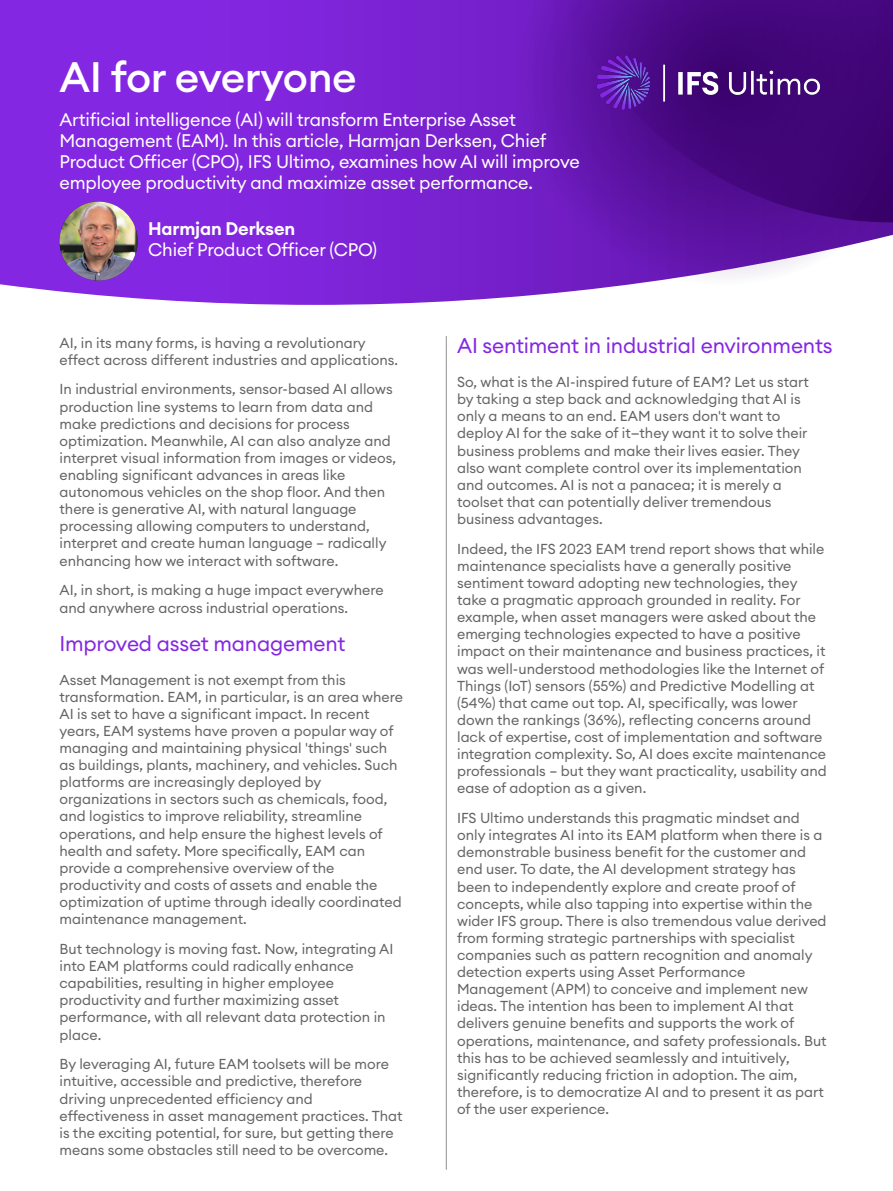
<style>
.page{position:relative;width:893px;height:1191px;background:#fff}
.page>*{position:absolute;margin:0;border:0;box-sizing:border-box;transform-origin:0 0}
.t1{font:500 42px "Euclid Circular A";letter-spacing:-.01em;color:#fff}
.t2{font:21px "Euclid Circular A";letter-spacing:-.01em;color:#8427e2}
.t3{font:18px/21px "Euclid Circular A";letter-spacing:-.01em;color:#fff}
.t4{font:600 18px "Euclid Circular A";letter-spacing:-.01em;color:#fff}
.t5{font:14.25px/17.1px "Euclid Circular A";color:#656565}
</style>
<div class="page">
<svg style="left:0;top:0;width:522px;height:305px;background:#8128db"></svg>
<svg style="left:508px;top:0;width:385px;height:296px;background:#6627a3"></svg>
<img style="left:596px;top:48px;width:237px;height:71px">
<hr style="left:446px;top:336px;width:1px;height:833px;background:#919191">
<img style="left:60px;top:202px;width:78px;height:79px;border-radius:39px">
<h1 class="t1" style="left:60px;top:50px;width:299px">AI for everyone</h1>
<p class="t3" style="left:60px;top:109px;width:522px">Artificial intelligence (AI) will transform Enterprise Asset Management (EAM). In this article, Harmjan Derksen, Chief Product Officer (CPO), IFS Ultimo, examines how AI will improve employee productivity and maximize asset performance.</p>
<p class="t4" style="left:148px;top:217px;width:148px">Harmjan Derksen</p>
<p class="t3" style="left:148px;top:239px;width:230px">Chief Product Officer (CPO)</p>
<p class="t5" style="left:60px;top:334px;width:340px">AI, in its many forms, is having a revolutionary effect across different industries and applications.</p>
<p class="t5" style="left:60px;top:381px;width:338px">In industrial environments, sensor-based AI allows production line systems to learn from data and make predictions and decisions for process optimization. Meanwhile, AI can also analyze and interpret visual information from images or videos, enabling significant advances in areas like autonomous vehicles on the shop floor. And then there is generative AI, with natural language processing allowing computers to understand, interpret and create human language – radically enhancing how we interact with software.</p>
<p class="t5" style="left:60px;top:581px;width:326px">AI, in short, is making a huge impact everywhere and anywhere across industrial operations.</p>
<h2 class="t2" style="left:60px;top:629px;width:287px">Improved asset management</h2>
<p class="t5" style="left:60px;top:671px;width:345px">Asset Management is not exempt from this transformation. EAM, in particular, is an area where AI is set to have a significant impact. In recent years, EAM systems have proven a popular way of managing and maintaining physical 'things' such as buildings, plants, machinery, and vehicles. Such platforms are increasingly deployed by organizations in sectors such as chemicals, food, and logistics to improve reliability, streamline operations, and help ensure the highest levels of health and safety. More specifically, EAM can provide a comprehensive overview of the productivity and costs of assets and enable the optimization of uptime through ideally coordinated maintenance management.</p>
<p class="t5" style="left:60px;top:940px;width:335px">But technology is moving fast. Now, integrating AI into EAM platforms could radically enhance capabilities, resulting in higher employee productivity and further maximizing asset performance, with all relevant data protection in place.</p>
<p class="t5" style="left:60px;top:1055px;width:344px">By leveraging AI, future EAM toolsets will be more intuitive, accessible and predictive, therefore driving unprecedented efficiency and effectiveness in asset management practices. That is the exciting potential, for sure, but getting there means some obstacles still need to be overcome.</p>
<h2 class="t2" style="left:457px;top:332px;width:377px">AI sentiment in industrial environments</h2>
<p class="t5" style="left:457px;top:373px;width:353px">So, what is the AI-inspired future of EAM? Let us start by taking a step back and acknowledging that AI is only a means to an end. EAM users don't want to deploy AI for the sake of it—they want it to solve their business problems and make their lives easier. They also want complete control over its implementation and outcomes. AI is not a panacea; it is merely a toolset that can potentially deliver tremendous business advantages.</p>
<p class="t5" style="left:457px;top:540px;width:371px">Indeed, the IFS 2023 EAM trend report shows that while maintenance specialists have a generally positive sentiment toward adopting new technologies, they take a pragmatic approach grounded in reality. For example, when asset managers were asked about the emerging technologies expected to have a positive impact on their maintenance and business practices, it was well-understood methodologies like the Internet of Things (IoT) sensors (55%) and Predictive Modelling at (54%) that came out top. AI, specifically, was lower down the rankings (36%), reflecting concerns around lack of expertise, cost of implementation and software integration complexity. So, AI does excite maintenance professionals – but they want practicality, usability and ease of adoption as a given.</p>
<p class="t5" style="left:457px;top:809px;width:371px">IFS Ultimo understands this pragmatic mindset and only integrates AI into its EAM platform when there is a demonstrable business benefit for the customer and end user. To date, the AI development strategy has been to independently explore and create proof of concepts, while also tapping into expertise within the wider IFS group. There is also tremendous value derived from forming strategic partnerships with specialist companies such as pattern recognition and anomaly detection experts using Asset Performance Management (APM) to conceive and implement new ideas. The intention has been to implement AI that delivers genuine benefits and supports the work of operations, maintenance, and safety professionals. But this has to be achieved seamlessly and intuitively, significantly reducing friction in adoption. The aim, therefore, is to democratize AI and to present it as part of the user experience.</p>
</div>
